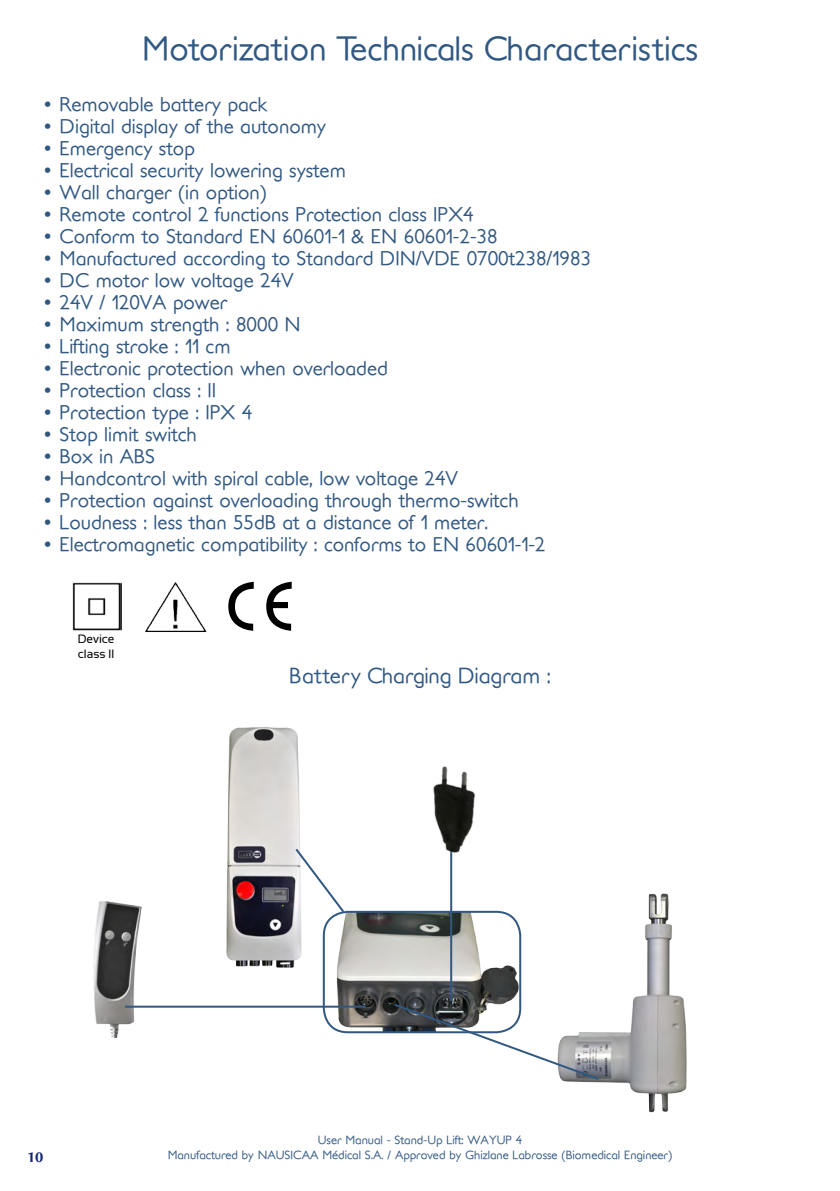
<style>
.page{position:relative;width:840px;height:1191px;background:#fff}
.page>*{position:absolute;margin:0;border:0;box-sizing:border-box;transform-origin:0 0}
.t1{font:34px "Soft Elegance";color:#315882}
.t2{font:22px "Soft Elegance";color:#315882}
.t3{font:20px "Soft Elegance";color:#315882}
.t4{font:16px "Lin Biolinum B";color:#172976}
.t5{font:12px/14.4px "Soft Elegance";color:#315882;text-align:center}
.t6{font:12px/14.4px "Sansation";color:#000}
</style>
<div class="page">
<img style="left:93px;top:901px;width:51px;height:137px">
<img style="left:226px;top:727px;width:76px;height:241px">
<img style="left:564px;top:893px;width:123px;height:220px">
<img style="left:72px;top:582px;width:49px;height:49px">
<img style="left:145px;top:582px;width:62px;height:50px">
<svg style="left:266px;top:582px;width:25px;height:49px"></svg>
<svg style="left:228px;top:582px;width:25px;height:49px"></svg>
<img style="left:325px;top:913px;width:195px;height:119px">
<div style="left:322px;top:910px;width:199px;height:123px;border:2px solid #315882;border-radius:24px"></div>
<hr style="left:125px;top:1005px;width:240px;height:2px;background:#315882">
<svg style="left:392px;top:1002px;width:208px;height:79px"></svg>
<hr style="left:450px;top:848px;width:2px;height:153px;background:#315882">
<svg style="left:293px;top:846px;width:53px;height:68px"></svg>
<img style="left:433px;top:766px;width:42px;height:92px">
<h1 class="t1" style="left:142px;top:28px;width:557px">Motorization Technicals Characteristics</h1>
<p class="t3" style="left:43px;top:92px;width:226px">• Removable battery pack</p>
<p class="t3" style="left:43px;top:114px;width:285px">• Digital display of the autonomy</p>
<p class="t3" style="left:43px;top:136px;width:154px">• Emergency stop</p>
<p class="t3" style="left:43px;top:158px;width:304px">• Electrical security lowering system</p>
<p class="t3" style="left:43px;top:180px;width:226px">• Wall charger (in option)</p>
<p class="t3" style="left:43px;top:202px;width:432px">• Remote control 2 functions Protection class IPX4</p>
<p class="t3" style="left:43px;top:224px;width:456px">• Conform to Standard EN 60601-1 &amp; EN 60601-2-38</p>
<p class="t3" style="left:43px;top:246px;width:549px">• Manufactured according to Standard DIN/VDE 0700t238/1983</p>
<p class="t3" style="left:43px;top:268px;width:252px">• DC motor low voltage 24V</p>
<p class="t3" style="left:43px;top:290px;width:186px">• 24V / 120VA power</p>
<p class="t3" style="left:43px;top:312px;width:259px">• Maximum strength : 8000 N</p>
<p class="t3" style="left:43px;top:334px;width:189px">• Lifting stroke : 11 cm</p>
<p class="t3" style="left:43px;top:356px;width:346px">• Electronic protection when overloaded</p>
<p class="t3" style="left:43px;top:378px;width:175px">• Protection class : II</p>
<p class="t3" style="left:43px;top:400px;width:211px">• Protection type : IPX 4</p>
<p class="t3" style="left:43px;top:422px;width:156px">• Stop limit switch</p>
<p class="t3" style="left:43px;top:444px;width:114px">• Box in ABS</p>
<p class="t3" style="left:43px;top:466px;width:417px">• Handcontrol with spiral cable, low voltage 24V</p>
<p class="t3" style="left:43px;top:488px;width:477px">• Protection against overloading through thermo-switch</p>
<p class="t3" style="left:43px;top:510px;width:447px">• Loudness : less than 55dB at a distance of 1 meter.</p>
<p class="t3" style="left:43px;top:532px;width:504px">• Electromagnetic compatibility : conforms to EN 60601-1-2</p>
<p class="t6" style="left:78px;top:632px;width:38px">Device class II</p>
<p class="t2" style="left:289px;top:662px;width:263px">Battery Charging Diagram :</p>
<p class="t4" style="left:27px;top:1146px;width:18px">10</p>
<p class="t5" style="left:168px;top:1133px;width:506px">User Manual - Stand-Up Lift: WAYUP 4<br>Manufactured by NAUSICAA Médical S.A. / Approved by Ghizlane Labrosse (Biomedical Engineer)</p>
</div>
